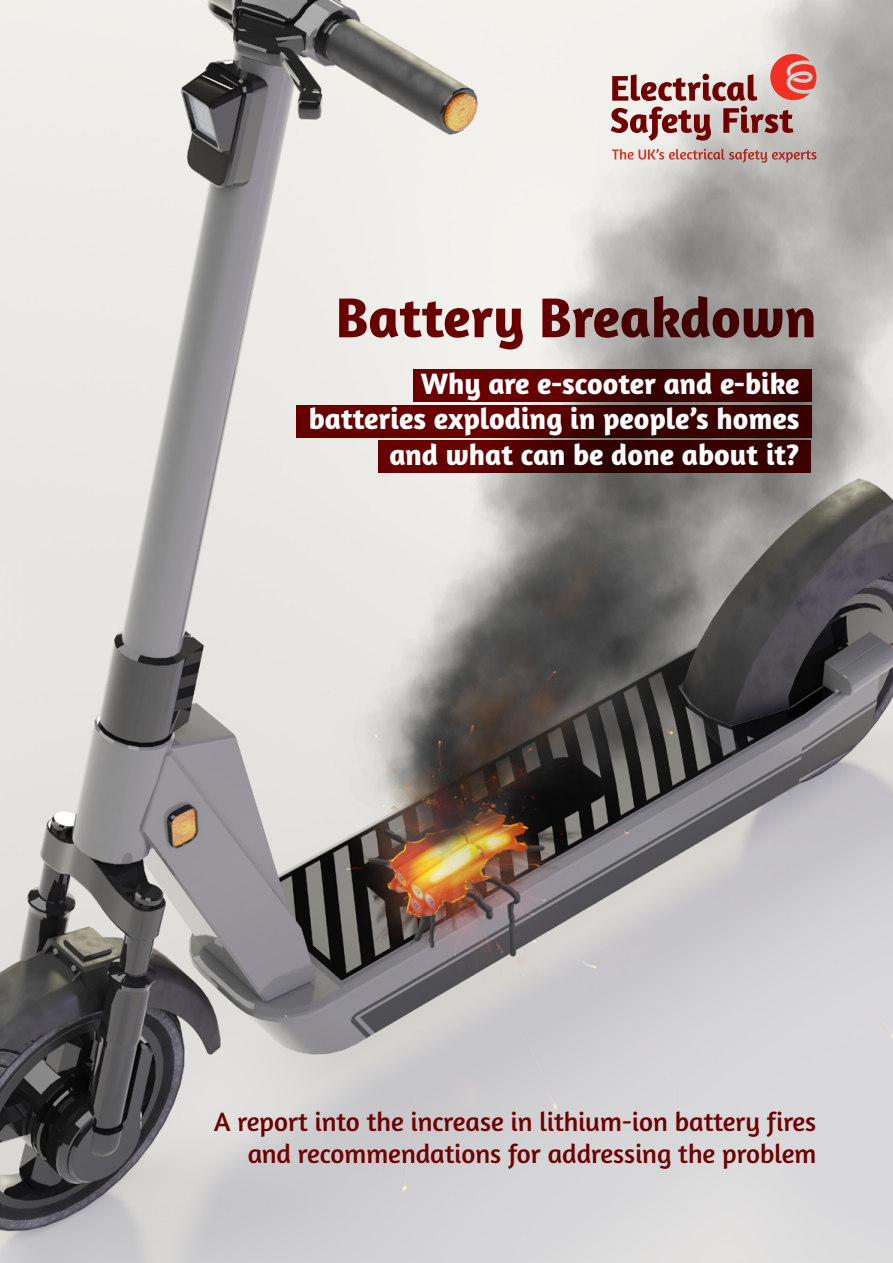
<style>
.page{position:relative;width:893px;height:1263px;background:#fff}
.page>*{position:absolute;margin:0;border:0;box-sizing:border-box;transform-origin:0 0}
.t1{font:700 57px "Amaranth";color:#6f0000}
.t2{font:700 30px/35.2px "Amaranth";color:#fff;text-align:right}
.t3{font:27px/31.5px "Amaranth";color:#6f0000;text-align:right}
</style>
<div class="page">
<img style="left:0;top:0;width:893px;height:1263px">
<svg style="left:413px;top:370px;width:398px;height:32px;background:#500000"></svg>
<svg style="left:296px;top:405px;width:515px;height:32px;background:#4f0000"></svg>
<svg style="left:378px;top:440px;width:433px;height:33px;background:#400"></svg>
<svg style="left:611px;top:54px;width:205px;height:87px;background:#c8a19d"></svg>
<svg style="left:612px;top:149px;width:21px;height:11px"></svg>
<svg style="left:639px;top:149px;width:177px;height:14px;background:#c49d98"></svg>
<h1 class="t1" style="left:336px;top:282px;width:482px">Battery Breakdown</h1>
<p class="t2" style="left:309px;top:365px;width:492px">Why are e-scooter and e-bike batteries exploding in people’s homes and what can be done about it?</p>
<p class="t3" style="left:214px;top:1106px;width:604px">A report into the increase in lithium-ion battery fires and recommendations for addressing the problem</p>
</div>
